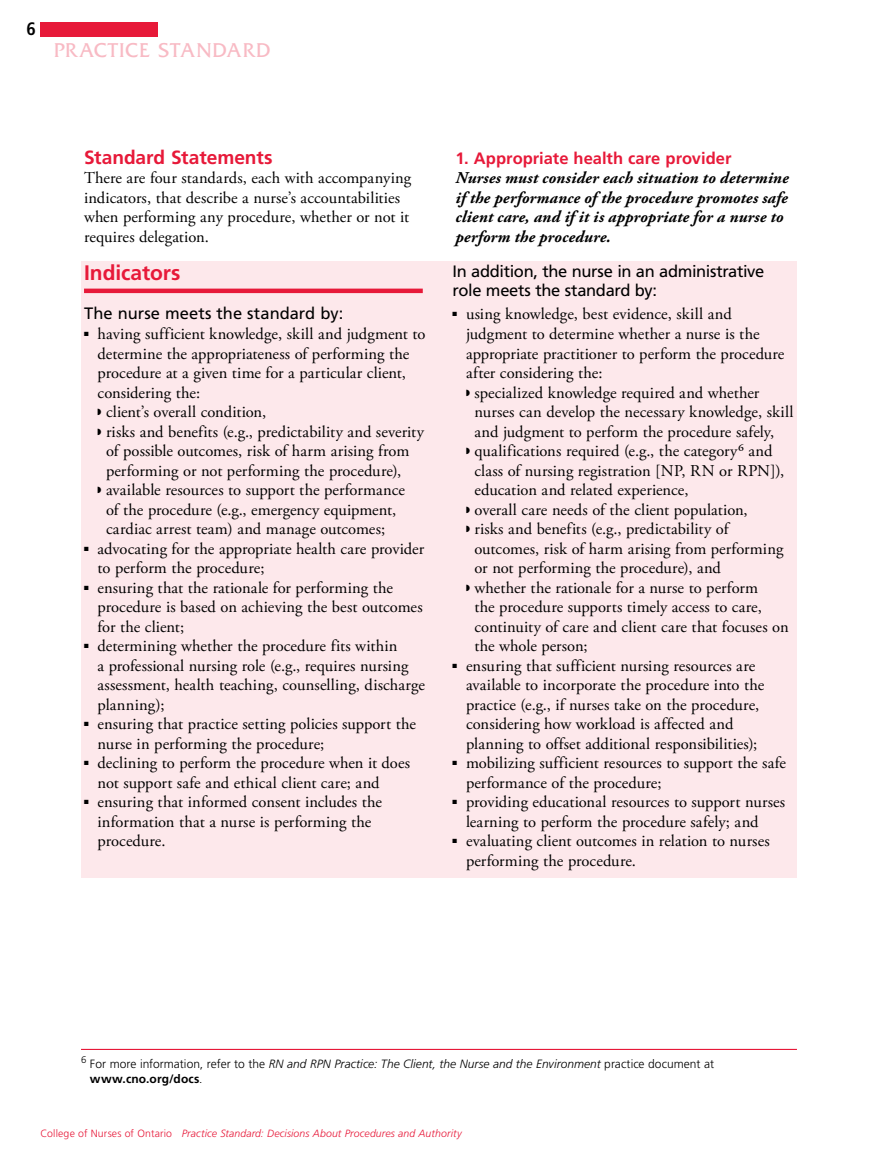
<style>
.page{position:relative;width:878px;height:1161px;background:#fff}
.page>*{position:absolute;margin:0;border:0;box-sizing:border-box;transform-origin:0 0}
.t1{font:21px "Friz Quadrata Std";letter-spacing:.045em;color:#f8bac4}
.t2{font:700 21px "Frutiger LT Std";letter-spacing:-.005em;color:#e71939}
.t3{font:700 19.2px "Frutiger LT Std";color:#e71939}
.t4{font:700 condensed 18px "Frutiger LT Std";color:#000}
.t5{font:16.5px/19.5px "Adobe Garamond Pro";letter-spacing:.005em;color:#000}
.t6{font:italic 700 16.5px/19.5px "Adobe Garamond Pro";letter-spacing:.005em;color:#000}
.t7{font:16.5px/19.5px "Frutiger LT Std";letter-spacing:-.02em;color:#000}
.t8{font:700 16.5px "Frutiger LT Std";color:#e71939}
.t9{font:16.5px "Frutiger LT Std";color:#000}
.t10{font:italic 300 12px/15px "Frutiger LT Std";color:#000}
.t11{font:italic 300 10.5px "Frutiger LT Std";letter-spacing:.01em;color:#e71939}
.t12{font:300 9.6px "Frutiger LT Std";color:#000}
.s1{font-style:normal}
.s2{font-weight:700;font-style:normal}
</style>
<div class="page">
<div style="left:40px;top:22px;width:118px;height:15px;background:#e71939"></div>
<div style="left:81px;top:261px;width:715px;height:617px;background:#fde8eb"></div>
<hr style="left:84px;top:289px;width:339px;height:4px;background:#e71939">
<hr style="left:81px;top:1049px;width:715px;height:1px;background:#e71939">
<p class="t4" style="left:27px;top:18px;width:11px">6</p>
<p class="t1" style="left:54px;top:39px;width:218px">PRACTICE STANDARD</p>
<p class="t3" style="left:84px;top:146px;width:190px">Standard Statements</p>
<p class="t5" style="left:84px;top:169px;width:329px">There are four standards, each with accompanying indicators, that describe a nurse’s accountabilities when performing any procedure, whether or not it requires delegation.</p>
<p class="t2" style="left:84px;top:261px;width:98px">Indicators</p>
<p class="t9" style="left:84px;top:304px;width:261px">The nurse meets the standard by:</p>
<p class="t5" style="left:84px;top:325px;width:343px">■ having sufficient knowledge, skill and judgment to</p>
<p class="t5" style="left:97px;top:344px;width:313px">determine the appropriateness of performing the</p>
<p class="t5" style="left:97px;top:364px;width:310px">procedure at a given time for a particular client,</p>
<p class="t5" style="left:97px;top:383px;width:104px">considering the:</p>
<p class="t5" style="left:98px;top:403px;width:170px">◗ client’s overall condition,</p>
<p class="t5" style="left:98px;top:422px;width:328px">◗ risks and benefits (e.g., predictability and severity</p>
<p class="t5" style="left:106px;top:442px;width:305px">of possible outcomes, risk of harm arising from</p>
<p class="t5" style="left:106px;top:461px;width:296px">performing or not performing the procedure),</p>
<p class="t5" style="left:98px;top:481px;width:309px">◗ available resources to support the performance</p>
<p class="t5" style="left:106px;top:500px;width:292px">of the procedure (e.g., emergency equipment,</p>
<p class="t5" style="left:106px;top:520px;width:280px">cardiac arrest team) and manage outcomes;</p>
<p class="t5" style="left:97px;top:539px;width:328px;text-indent:-13px">■ advocating for the appropriate health care provider to perform the procedure;</p>
<p class="t5" style="left:97px;top:578px;width:326px;text-indent:-13px">■ ensuring that the rationale for performing the procedure is based on achieving the best outcomes for the client;</p>
<p class="t5" style="left:97px;top:637px;width:329px;text-indent:-13px">■ determining whether the procedure fits within<br>a professional nursing role (e.g., requires nursing assessment, health teaching, counselling, discharge planning);</p>
<p class="t5" style="left:97px;top:715px;width:320px;text-indent:-13px">■ ensuring that practice setting policies support the nurse in performing the procedure;</p>
<p class="t5" style="left:97px;top:754px;width:314px;text-indent:-13px">■ declining to perform the procedure when it does not support safe and ethical client care; and</p>
<p class="t5" style="left:97px;top:793px;width:286px;text-indent:-13px">■ ensuring that informed consent includes the information that a nurse is performing the procedure.</p>
<p class="t8" style="left:455px;top:148px;width:277px">1. Appropriate health care provider</p>
<p class="t6" style="left:455px;top:168px;width:334px">Nurses must consider each situation to determine if the performance of the procedure promotes safe client care, and if it is appropriate for a nurse to perform the procedure.</p>
<p class="t7" style="left:452px;top:261px;width:313px">In addition, the nurse in an administrative role meets the standard by:</p>
<p class="t5" style="left:452px;top:305px;width:281px">■ using knowledge, best evidence, skill and</p>
<p class="t5" style="left:466px;top:325px;width:295px">judgment to determine whether a nurse is the</p>
<p class="t5" style="left:466px;top:344px;width:320px">appropriate practitioner to perform the procedure</p>
<p class="t5" style="left:466px;top:364px;width:138px">after considering the:</p>
<p class="t5" style="left:466px;top:383px;width:295px">◗ specialized knowledge required and whether</p>
<p class="t5" style="left:474px;top:403px;width:320px">nurses can develop the necessary knowledge, skill</p>
<p class="t5" style="left:474px;top:422px;width:301px">and judgment to perform the procedure safely,</p>
<p class="t5" style="left:466px;top:442px;width:308px">◗ qualifications required (e.g., the category6 and</p>
<p class="t5" style="left:474px;top:461px;width:311px">class of nursing registration [NP, RN or RPN]),</p>
<p class="t5" style="left:474px;top:481px;width:216px">education and related experience,</p>
<p class="t5" style="left:466px;top:500px;width:283px">◗ overall care needs of the client population,</p>
<p class="t5" style="left:466px;top:520px;width:264px">◗ risks and benefits (e.g., predictability of</p>
<p class="t5" style="left:474px;top:539px;width:310px">outcomes, risk of harm arising from performing</p>
<p class="t5" style="left:474px;top:559px;width:248px">or not performing the procedure), and</p>
<p class="t5" style="left:466px;top:578px;width:293px">◗ whether the rationale for a nurse to perform</p>
<p class="t5" style="left:474px;top:598px;width:289px">the procedure supports timely access to care,</p>
<p class="t5" style="left:474px;top:617px;width:316px">continuity of care and client care that focuses on</p>
<p class="t5" style="left:474px;top:637px;width:115px">the whole person;</p>
<p class="t5" style="left:466px;top:656px;width:300px;text-indent:-13px">■ ensuring that sufficient nursing resources are available to incorporate the procedure into the practice (e.g., if nurses take on the procedure, considering how workload is affected and planning to offset additional responsibilities);</p>
<p class="t5" style="left:466px;top:754px;width:321px;text-indent:-13px">■ mobilizing sufficient resources to support the safe performance of the procedure;</p>
<p class="t5" style="left:466px;top:793px;width:321px;text-indent:-13px">■ providing educational resources to support nurses learning to perform the procedure safely; and</p>
<p class="t5" style="left:466px;top:832px;width:305px;text-indent:-13px">■ evaluating client outcomes in relation to nurses performing the procedure.</p>
<p class="t12" style="left:81px;top:1054px;width:7px">6</p>
<p class="t10" style="left:90px;top:1056px;width:625px"><span class="s1">For more information, refer to the</span> RN and RPN Practice: The Client, the Nurse and the Environment <span class="s1">practice document at </span><span class="s2">www.cno.org/docs</span><span class="s1">.</span></p>
<p class="t11" style="left:40px;top:1128px;width:422px"><span class="s1">College of Nurses of Ontario</span> Practice Standard: Decisions About Procedures and Authority</p>
</div>
